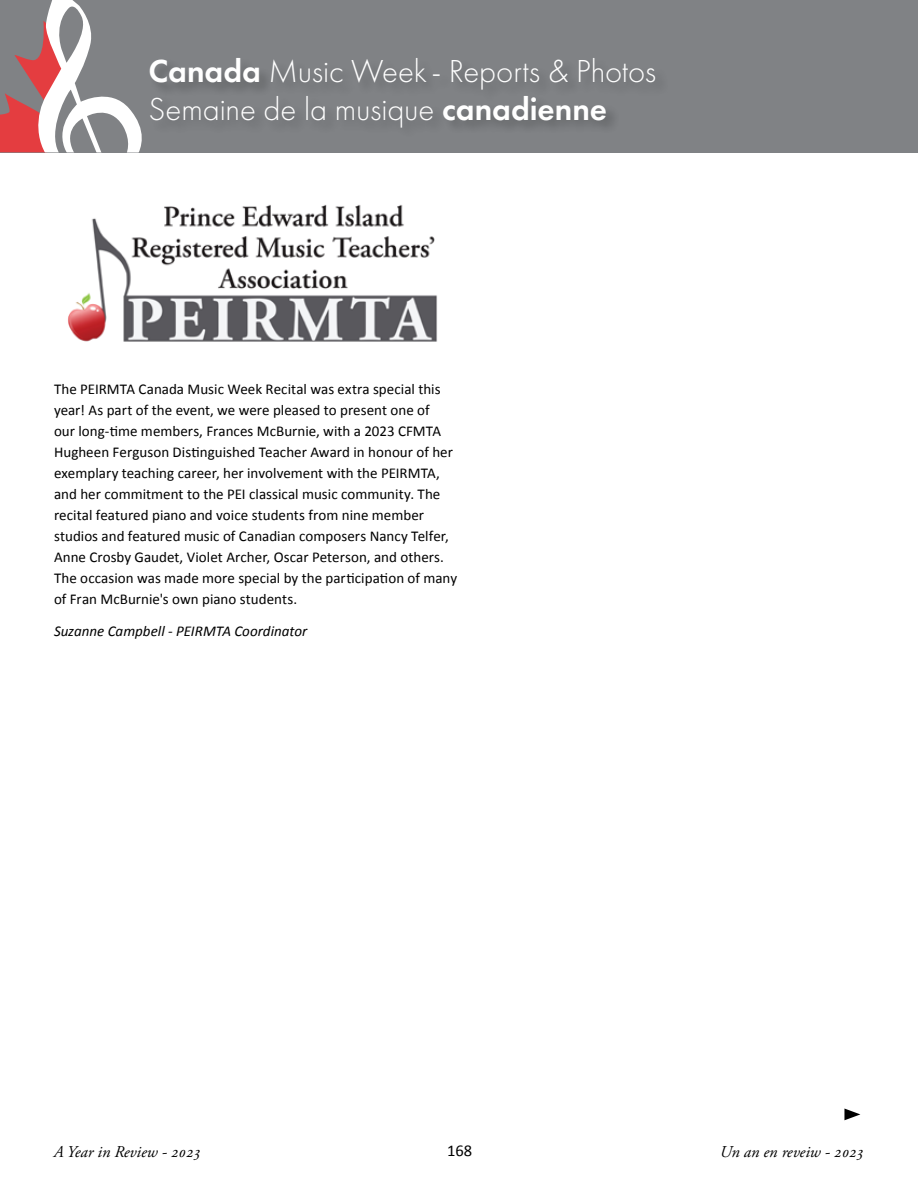
<style>
.page{position:relative;width:918px;height:1188px;background:#fff}
.page>*{position:absolute;margin:0;border:0;box-sizing:border-box;transform-origin:0 0}
.t1{font:300 33px/37.5px "Futura PT";letter-spacing:-.005em;color:#fff}
.t2{font:italic 16.5px "Adobe Garamond Pro";color:#000}
.t3{font:16.5px "Calibri";color:#000}
.t4{font:15px/21px "Calibri";color:#000}
.t5{font:italic 15px "Calibri";color:#000}
.s1{font-weight:600}
</style>
<div class="page">
<div style="left:0;top:0;width:918px;height:153px;background:#808285"></div>
<svg style="left:0;top:0;width:142px;height:153px"></svg>
<svg style="left:844px;top:1109px;width:16px;height:11px"></svg>
<img style="left:68px;top:204px;width:369px;height:138px">
<h1 class="t1" style="left:148px;top:53px;width:509px"><span class="s1">Canada</span> Music Week- Reports &amp; Photos<br>Semaine de la musique <span class="s1">canadienne</span></h1>
<p class="t4" style="left:54px;top:378px;width:405px">The PEIRMTA Canada Music Week Recital was extra special this year! As part of the event, we were pleased to present one of<br>our long-time members, Frances McBurnie, with a 2023 CFMTA Hugheen Ferguson Distinguished Teacher Award in honour of her exemplary teaching career, her involvement with the PEIRMTA, and her commitment to the PEI classical music community. The recital featured piano and voice students from nine member studios and featured music of Canadian composers Nancy Telfer, Anne Crosby Gaudet, Violet Archer, Oscar Peterson, and others.<br>The occasion was made more special by the participation of many of Fran McBurnie's own piano students.</p>
<p class="t5" style="left:54px;top:620px;width:255px">Suzanne Campbell - PEIRMTA Coordinator</p>
<p class="t2" style="left:54px;top:1142px;width:149px">A Year in Review - 2023</p>
<p class="t3" style="left:447px;top:1139px;width:27px">168</p>
<p class="t2" style="left:720px;top:1142px;width:146px">Un an en reveiw - 2023</p>
</div>
